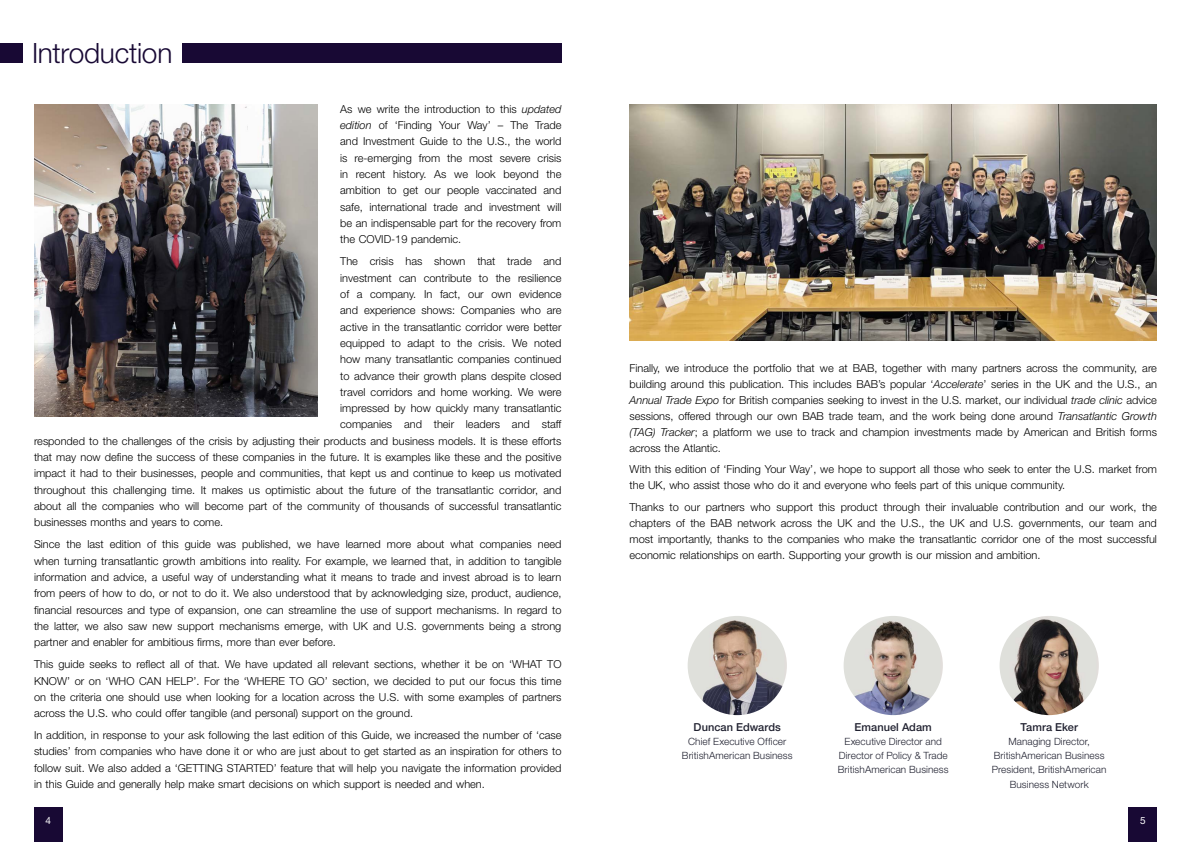
<style>
.page{position:relative;width:1191px;height:842px;background:#fff}
.page>*{position:absolute;margin:0;border:0;box-sizing:border-box;transform-origin:0 0}
.t1{font:300 28px "Helvetica Neue";letter-spacing:-.005em;color:#180934}
.t2{font:300 11px/16.3px "Helvetica Neue";color:#000;text-align:justify}
.t3{font:500 11px "Helvetica Neue";letter-spacing:.005em;color:#202130}
.t4{font:300 10px/14px "Helvetica Neue";letter-spacing:.005em;color:#202130;text-align:center}
.t5{font:10px "Helvetica Neue";color:#fff}
.s1{font-style:italic}
</style>
<div class="page">
<div style="left:34px;top:808px;width:28px;height:34px;background:#180934"></div>
<div style="left:0;top:43px;width:23px;height:20px;background:#180934"></div>
<div style="left:182px;top:43px;width:379px;height:20px;background:#180934"></div>
<img style="left:687px;top:616px;width:100px;height:99px;border-radius:50px">
<img style="left:843px;top:616px;width:100px;height:99px;border-radius:50px">
<img style="left:999px;top:616px;width:99px;height:99px;border-radius:50px">
<div style="left:1128px;top:808px;width:29px;height:34px;background:#180934"></div>
<img style="left:34px;top:105px;width:283px;height:312px">
<img style="left:629px;top:105px;width:528px;height:235px">
<p class="t1" style="left:32px;top:35px;width:142px">Introduction</p>
<p class="t2" style="left:340px;top:100px;width:223px">As we write the introduction to this <span class="s1">updated edition</span> of ‘Finding Your Way’ – The Trade and Investment Guide to the U.S., the world is re-emerging from the most severe crisis in recent history. As we look beyond the ambition to get our people vaccinated and safe, international trade and investment will be an indispensable part for the recovery from the COVID-19 pandemic.</p>
<p class="t2" style="left:340px;top:253px;width:223px">The crisis has shown that trade and</p>
<p class="t2" style="left:340px;top:269px;width:223px">investment can contribute to the resilience</p>
<p class="t2" style="left:340px;top:286px;width:223px">of a company. In fact, our own evidence</p>
<p class="t2" style="left:340px;top:302px;width:223px">and experience shows: Companies who are</p>
<p class="t2" style="left:340px;top:318px;width:223px">active in the transatlantic corridor were better</p>
<p class="t2" style="left:340px;top:335px;width:223px">equipped to adapt to the crisis. We noted</p>
<p class="t2" style="left:340px;top:351px;width:223px">how many transatlantic companies continued</p>
<p class="t2" style="left:340px;top:367px;width:223px">to advance their growth plans despite closed</p>
<p class="t2" style="left:340px;top:383px;width:223px">travel corridors and home working. We were</p>
<p class="t2" style="left:340px;top:400px;width:223px">impressed by how quickly many transatlantic</p>
<p class="t2" style="left:340px;top:416px;width:223px">companies and their leaders and staff</p>
<p class="t2" style="left:34px;top:432px;width:529px">responded to the challenges of the crisis by adjusting their products and business models. It is these efforts</p>
<p class="t2" style="left:34px;top:449px;width:529px">that may now define the success of these companies in the future. It is examples like these and the positive</p>
<p class="t2" style="left:34px;top:465px;width:529px">impact it had to their businesses, people and communities, that kept us and continue to keep us motivated</p>
<p class="t2" style="left:34px;top:481px;width:529px">throughout this challenging time. It makes us optimistic about the future of the transatlantic corridor, and</p>
<p class="t2" style="left:34px;top:498px;width:529px">about all the companies who will become part of the community of thousands of successful transatlantic</p>
<p class="t2" style="left:34px;top:514px;width:191px">businesses months and years to come.</p>
<p class="t2" style="left:34px;top:536px;width:529px">Since the last edition of this guide was published, we have learned more about what companies need when turning transatlantic growth ambitions into reality. For example, we learned that, in addition to tangible information and advice, a useful way of understanding what it means to trade and invest abroad is to learn from peers of how to do, or not to do it. We also understood that by acknowledging size, product, audience, financial resources and type of expansion, one can streamline the use of support mechanisms. In regard to the latter, we also saw new support mechanisms emerge, with UK and U.S. governments being a strong partner and enabler for ambitious firms, more than ever before.</p>
<p class="t2" style="left:34px;top:656px;width:529px">This guide seeks to reflect all of that. We have updated all relevant sections, whether it be on ‘WHAT TO KNOW’ or on ‘WHO CAN HELP’. For the ‘WHERE TO GO’ section, we decided to put our focus this time on the criteria one should use when looking for a location across the U.S. with some examples of partners across the U.S. who could offer tangible (and personal) support on the ground.</p>
<p class="t2" style="left:34px;top:727px;width:529px">In addition, in response to your ask following the last edition of this Guide, we increased the number of ‘case studies’ from companies who have done it or who are just about to get started as an inspiration for others to follow suit. We also added a ‘GETTING STARTED’ feature that will help you navigate the information provided in this Guide and generally help make smart decisions on which support is needed and when.</p>
<p class="t5" style="left:45px;top:814px;width:7px">4</p>
<p class="t2" style="left:629px;top:359px;width:529px;line-height:16px">Finally, we introduce the portfolio that we at BAB, together with many partners across the community, are building around this publication. This includes BAB’s popular ‘<span class="s1">Accelerate</span>’ series in the UK and the U.S., an <span class="s1">Annual Trade Expo</span> for British companies seeking to invest in the U.S. market, our individual <span class="s1">trade clinic</span> advice sessions, offered through our own BAB trade team, and the work being done around <span class="s1">Transatlantic Growth (TAG) Tracker</span>; a platform we use to track and champion investments made by American and British forms across the Atlantic.</p>
<p class="t2" style="left:629px;top:461px;width:529px;line-height:16px">With this edition of ‘Finding Your Way’, we hope to support all those who seek to enter the U.S. market from the UK, who assist those who do it and everyone who feels part of this unique community.</p>
<p class="t2" style="left:629px;top:499px;width:529px;line-height:16px">Thanks to our partners who support this product through their invaluable contribution and our work, the chapters of the BAB network across the UK and the U.S., the UK and U.S. governments, our team and most importantly, thanks to the companies who make the transatlantic corridor one of the most successful economic relationships on earth. Supporting your growth is our mission and ambition.</p>
<p class="t3" style="left:693px;top:721px;width:89px">Duncan Edwards</p>
<p class="t4" style="left:682px;top:735px;width:112px">Chief Executive Officer<br>BritishAmerican Business</p>
<p class="t3" style="left:854px;top:721px;width:79px">Emanuel Adam</p>
<p class="t4" style="left:838px;top:735px;width:110px">Executive Director and<br>Director of Policy &amp; Trade</p>
<p class="t4" style="left:838px;top:763px;width:112px">BritishAmerican Business</p>
<p class="t3" style="left:1020px;top:721px;width:59px">Tamra Eker</p>
<p class="t4" style="left:993px;top:735px;width:112px">Managing Director,<br>BritishAmerican Business</p>
<p class="t4" style="left:991px;top:763px;width:116px">President, BritishAmerican<br>Business Network</p>
<p class="t5" style="left:1140px;top:814px;width:7px">5</p>
</div>
